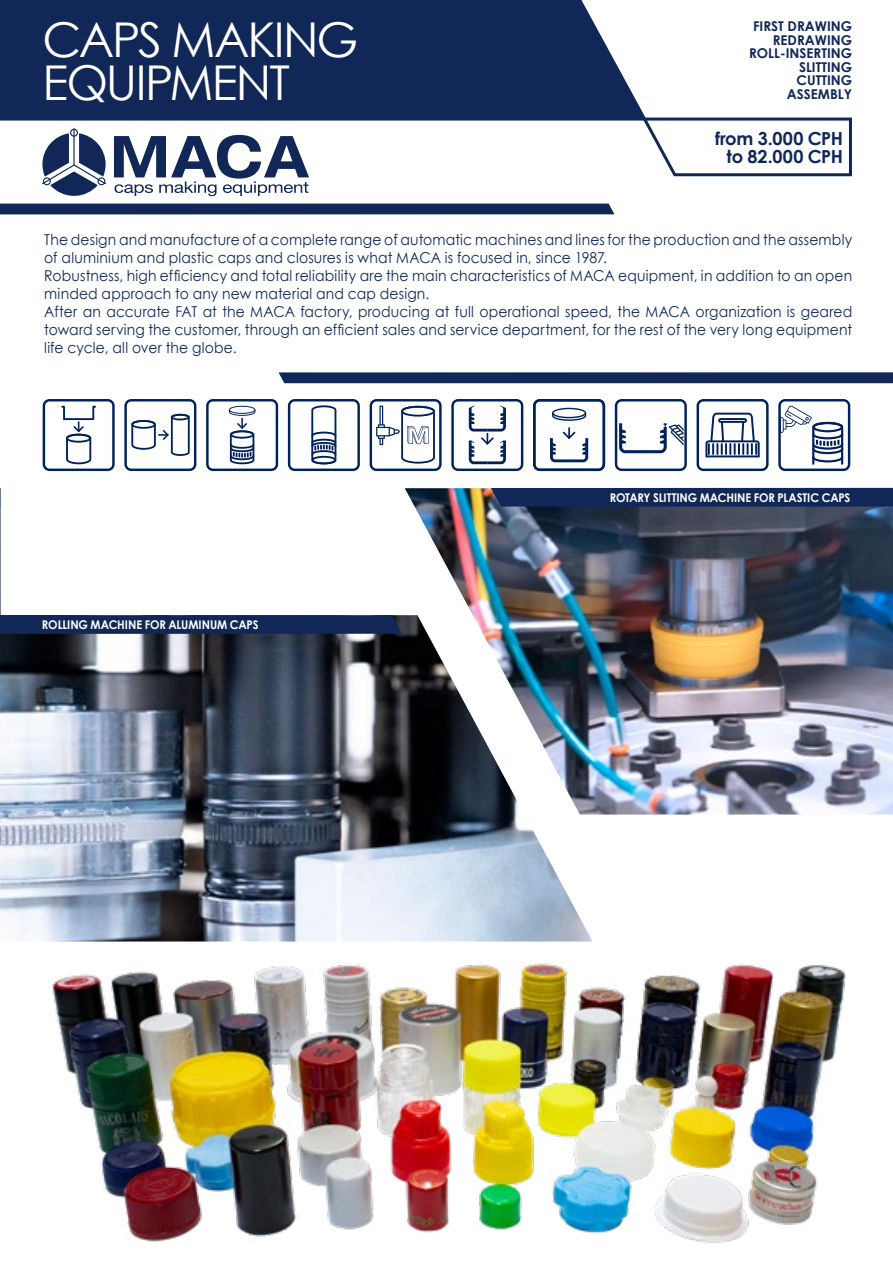
<style>
.page{position:relative;width:893px;height:1263px;background:#fff}
.page>*{position:absolute;margin:0;border:0;box-sizing:border-box;transform-origin:0 0}
.t1{font:48px/43.2px "Century Gothic";letter-spacing:-.045em;color:#fff}
.t2{font:700 18px/18.6px "Century Gothic";letter-spacing:-.015em;color:#102757;text-align:right}
.t3{font:15px/18px "Century Gothic";letter-spacing:.01em;color:#102757;scale:.93 1}
.t4{font:700 13.5px/13.5px "Century Gothic";color:#102757;text-align:right}
.t5{font:700 12px "Century Gothic";letter-spacing:-.01em;color:#fff;scale:.94 1}
</style>
<div class="page">
<img style="left:0;top:488px;width:1px;height:326px">
<svg style="left:645px;top:117px;width:207px;height:60px"></svg>
<img style="left:0;top:615px;width:593px;height:326px">
<svg style="left:0;top:0;width:649px;height:123px;background:#213663"></svg>
<img style="left:52px;top:963px;width:795px;height:280px">
<svg style="left:43px;top:399px;width:72px;height:72px"></svg>
<svg style="left:124px;top:399px;width:72px;height:72px"></svg>
<svg style="left:206px;top:399px;width:72px;height:72px"></svg>
<svg style="left:697px;top:399px;width:72px;height:72px"></svg>
<svg style="left:778px;top:399px;width:72px;height:72px"></svg>
<svg style="left:370px;top:399px;width:72px;height:72px"></svg>
<svg style="left:451px;top:399px;width:72px;height:72px"></svg>
<svg style="left:533px;top:399px;width:72px;height:72px"></svg>
<svg style="left:288px;top:399px;width:72px;height:72px"></svg>
<svg style="left:615px;top:399px;width:72px;height:72px"></svg>
<div style="left:0;top:204px;width:614px;height:10px;background:#102757"></div>
<svg style="left:279px;top:372px;width:614px;height:11px;background:#192f5d"></svg>
<svg style="left:0;top:615px;width:402px;height:19px;background:#112857"></svg>
<img style="left:405px;top:488px;width:488px;height:326px">
<div style="left:491px;top:488px;width:402px;height:19px;background:#102757"></div>
<svg style="left:42px;top:128px;width:64px;height:68px"></svg>
<svg style="left:114px;top:135px;width:195px;height:61px"></svg>
<h1 class="t1" style="left:43px;top:18px;width:317px">CAPS MAKING<br>EQUIPMENT</h1>
<p class="t4" style="left:749px;top:19px;width:105px">FIRST DRAWING<br>REDRAWING<br>ROLL-INSERTING<br>SLITTING<br>CUTTING<br>ASSEMBLY</p>
<p class="t2" style="left:715px;top:128px;width:129px">from 3.000 CPH to 82.000 CPH</p>
<p class="t3" style="left:44px;top:230px;width:870px">The design and manufacture of a complete range of automatic machines and lines for the production and the assembly of aluminium and plastic caps and closures is what MACA is focused in, since 1987.<br>Robustness, high efficiency and total reliability are the main characteristics of MACA equipment, in addition to an open minded approach to any new material and cap design.<br>After an accurate FAT at the MACA factory, producing at full operational speed, the MACA organization is geared toward serving the customer, through an efficient sales and service department, for the rest of the very long equipment life cycle, all over the globe.</p>
<p class="t5" style="left:42px;top:615px;width:232px">ROLLING MACHINE FOR ALUMINUM CAPS</p>
<p class="t5" style="left:610px;top:488px;width:258px">ROTARY SLITTING MACHINE FOR PLASTIC CAPS</p>
</div>
